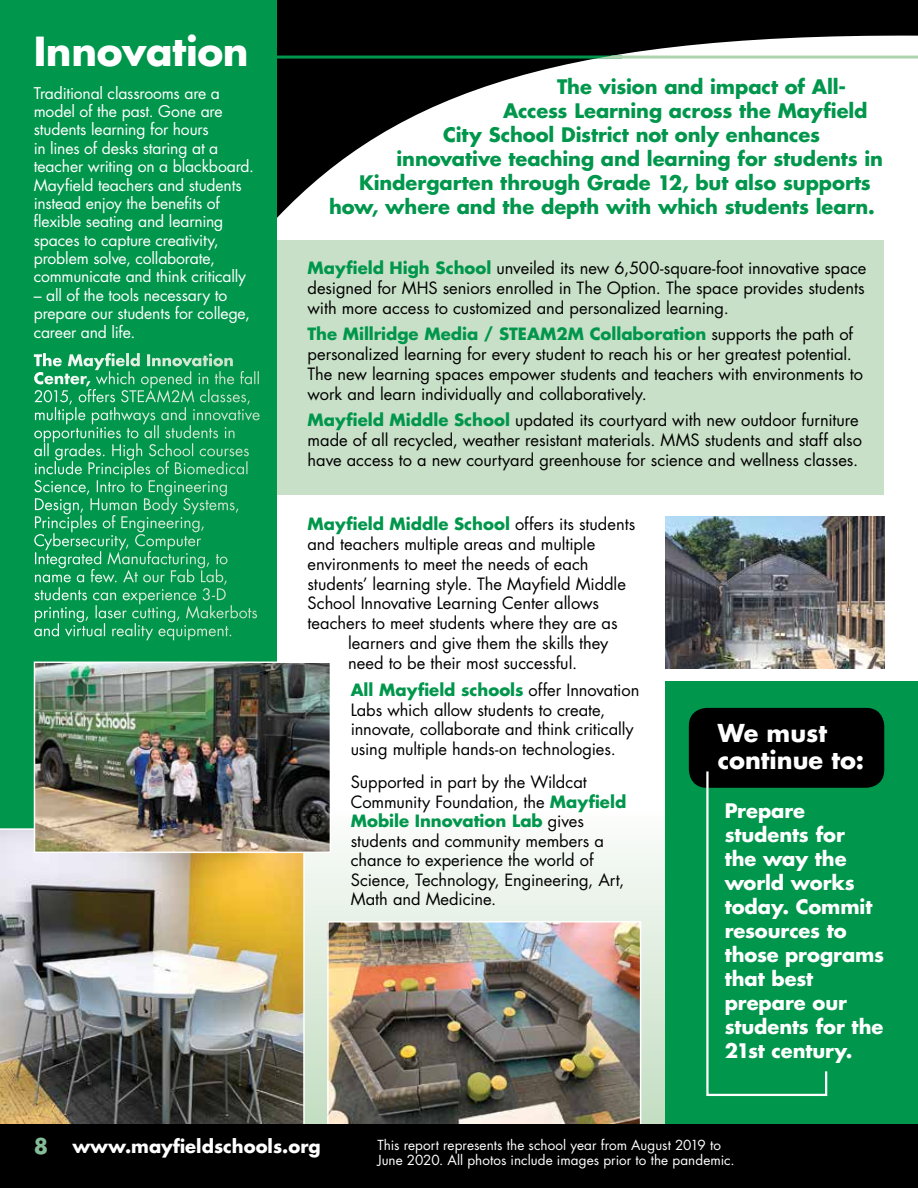
<style>
.page{position:relative;width:918px;height:1188px;background:#fff}
.page>*{position:absolute;margin:0;border:0;box-sizing:border-box;transform-origin:0 0}
.t1{font:700 39px "Futura LT Pro";letter-spacing:-.01em;color:#fff}
.t2{font:700 24px/27px "Futura LT Pro";color:#fff}
.t3{font:700 19.5px "Futura LT Pro";letter-spacing:-.005em;color:#00964c}
.t4{font:700 19.5px/24px "Futura LT Pro";letter-spacing:-.005em;color:#fff}
.t5{font:700 18px "Futura LT Pro";color:#fff}
.t6{font:16.5px/19.5px "Futura LT Pro";letter-spacing:-.005em;color:#000}
.t7{font:700 16.5px "Futura LT Pro";color:#00964c}
.t8{font:15.75px/18px "Futura LT Pro";letter-spacing:-.005em;color:#fff}
.t9{font:13.5px/15px "Futura LT Pro";letter-spacing:.005em;color:#fff}
.s1{font-weight:700}
.s2{font-weight:700;color:#00964c}
.s3{font-weight:400;color:#000}
.s4{font-size:21px;color:#85bd96}
</style>
<div class="page">
<svg style="left:276px;top:0;width:642px;height:230px"></svg>
<div style="left:266px;top:240px;width:618px;height:255px;background:#c8e0c7"></div>
<div style="left:266px;top:806px;width:413px;height:330px;background:linear-gradient(to bottom,#fcfdfc,#c1dcbf)"></div>
<div style="left:0;top:0;width:276px;height:1134px;background:#00964c"></div>
<img style="left:0;top:828px;width:305px;height:296px">
<img style="left:330px;top:924px;width:308px;height:200px">
<div style="left:327px;top:921px;width:314px;height:206px;border:2px solid #fff"></div>
<div style="left:665px;top:682px;width:253px;height:452px;background:#00964c"></div>
<hr style="left:266px;top:56px;width:356px;height:3px;background:#00964c">
<div style="left:689px;top:708px;width:195px;height:80px;background:#000;border-radius:18px"></div>
<svg style="left:705px;top:771px;width:123px;height:325px"></svg>
<svg style="left:596px;top:56px;width:322px;height:3px"></svg>
<img style="left:37px;top:665px;width:291px;height:185px">
<div style="left:34px;top:662px;width:297px;height:191px;border:2px solid #fff"></div>
<div style="left:0;top:1124px;width:918px;height:64px;background:#000"></div>
<img style="left:665px;top:516px;width:220px;height:152px">
<h1 class="t1" style="left:34px;top:21px;width:216px">Innovation</h1>
<p class="t8" style="left:34px;top:83px;width:222px;line-height:18.5px">Traditional classrooms are a model of the past. Gone are students learning for hours<br>in lines of desks staring at a teacher writing on a blackboard.<br>Mayfield teachers and students instead enjoy the benefits of flexible seating and learning spaces to capture creativity, problem solve, collaborate, communicate and think critically</p>
<p class="t8" style="left:34px;top:286px;width:218px;line-height:18.5px">– all of the tools necessary to prepare our students for college, career and life.</p>
<p class="t8" style="left:34px;top:351px;width:228px"><span class="s1">The Mayfield Innovation<br>Center,</span> which opened in the fall<br>2015, offers STEAM2M classes, multiple pathways and innovative opportunities to all students in<br>all grades. High School courses include Principles of Biomedical<br>Science, Intro to Engineering<br>Design, Human Body Systems,<br>Principles of Engineering,<br>Cybersecurity, Computer<br>Integrated Manufacturing, to name a few. At our Fab Lab, students can experience 3-D printing, laser cutting, Makerbots and virtual reality equipment.</p>
<p class="t3" style="left:557px;top:71px;width:291px">The vision and impact of All-</p>
<p class="t3" style="left:503px;top:95px;width:366px">Access Learning across the Mayfield</p>
<p class="t3" style="left:443px;top:119px;width:378px">City School District not only enhances</p>
<p class="t3" style="left:397px;top:143px;width:488px">innovative teaching and learning for students in</p>
<p class="t3" style="left:359px;top:167px;width:513px">Kindergarten through Grade 12, but also supports</p>
<p class="t3" style="left:329px;top:191px;width:547px">how, where and the depth with which students learn.</p>
<p class="t6" style="left:308px;top:258px;width:560px;text-align:justify"><span class="s2">Mayfield High School</span> unveiled its new 6,500-square-foot innovative space designed for MHS seniors enrolled in The Option. The space provides students with more access to customized and personalized learning.</p>
<p class="t6" style="left:308px;top:324px;width:557px"><span class="s2">The Millridge Media / STEAM2M Collaboration</span> supports the path of personalized learning for every student to reach his or her greatest potential.<br>The new learning spaces empower students and teachers with environments to work and learn individually and collaboratively.</p>
<p class="t6" style="left:308px;top:410px;width:556px"><span class="s2">Mayfield Middle School</span> updated its courtyard with new outdoor furniture made of all recycled, weather resistant materials. MMS students and staff also have access to a new courtyard greenhouse for science and wellness classes.</p>
<p class="t7" style="left:308px;top:511px;width:329px">Mayfield Middle School <span class="s3">offers its students</span></p>
<p class="t6" style="left:308px;top:534px;width:289px">and teachers multiple areas and multiple</p>
<p class="t6" style="left:308px;top:554px;width:283px">environments to meet the needs of each</p>
<p class="t6" style="left:308px;top:574px;width:320px">students’ learning style. The Mayfield Middle</p>
<p class="t6" style="left:308px;top:593px;width:293px">School Innovative Learning Center allows</p>
<p class="t6" style="left:308px;top:613px;width:312px">teachers to meet students where they are as</p>
<p class="t6" style="left:348px;top:633px;width:262px">learners and give them the skills they</p>
<p class="t6" style="left:348px;top:653px;width:230px">need to be their most successful.</p>
<p class="t6" style="left:351px;top:680px;width:290px"><span class="s2">All Mayfield schools</span> offer Innovation Labs which allow students to create, innovate, collaborate and think critically using multiple hands-on technologies.</p>
<p class="t6" style="left:351px;top:772px;width:277px">Supported in part by the Wildcat<br>Community Foundation, the <span class="s2">Mayfield<br>Mobile Innovation Lab</span> gives students and community members a chance to experience the world of<br>Science, Technology, Engineering, Art,<br>Math and Medicine.</p>
<h2 class="t2" style="left:718px;top:718px;width:148px">We must continue to:</h2>
<p class="t4" style="left:725px;top:798px;width:161px">Prepare students for<br>the way the world works today. Commit resources to those programs that best prepare our students for the<br>21st century.</p>
<p class="t5" style="left:34px;top:1133px;width:288px"><span class="s4">8</span> www.mayfieldschools.org</p>
<p class="t9" style="left:377px;top:1138px;width:359px">This report represents the school year from August 2019 to<br>June 2020. All photos include images prior to the pandemic.</p>
</div>
